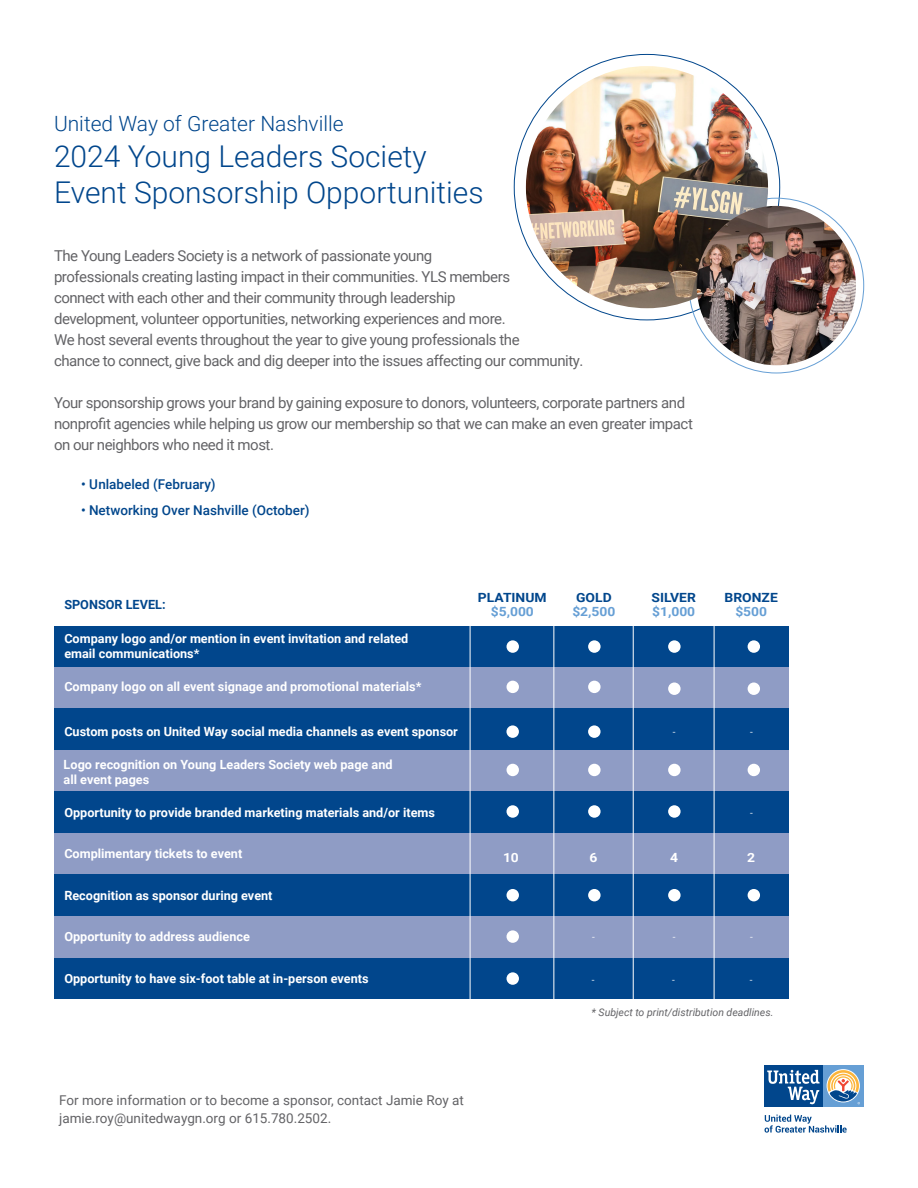
<style>
.page{position:relative;width:918px;height:1188px;background:#fff}
.page>*{position:absolute;margin:0;border:0;box-sizing:border-box;transform-origin:0 0}
.t1{font:300 30px "Roboto";color:#01468c}
.t2{font:300 21px "Roboto";color:#01468c}
.t3{font:15px "Roboto";letter-spacing:-.03em;color:#636366}
.t4{font:13.5px "Roboto";color:#636366}
.t5{font:500 13.5px "Roboto";color:#01468c}
.t6{font:700 12.6px "Roboto";color:#fff}
.t7{font:700 12.6px "Roboto";color:#01468c;scale:1.09 1}
.t8{font:700 12.6px "Roboto";color:#669fd5;scale:1.09 1}
.t9{font:700 12.6px "Roboto";color:#01468c}
.t10{font:700 12.6px "Roboto";color:#fff;scale:1.09 1}
.t11{font:italic 10.5px "Roboto";color:#636366}
.t12{font:9px "Roboto";color:#fff;scale:1.09 1}
</style>
<div class="page">
<div style="left:54px;top:626px;width:734px;height:41px;background:#01468c"></div>
<div style="left:588px;top:640px;width:13px;height:13px;background:#fff;border-radius:50%"></div>
<svg style="left:54px;top:667px;width:734px;height:332px;background:#4871a8"></svg>
<hr style="left:554px;top:626px;width:1px;height:401px;background:#fff">
<hr style="left:633px;top:626px;width:1px;height:406px;background:#fff">
<hr style="left:714px;top:626px;width:1px;height:385px;background:#fff">
<div style="left:588px;top:681px;width:13px;height:12px;background:#fff;border-radius:50%"></div>
<div style="left:823px;top:1065px;width:40px;height:42px;background:#669fd5"></div>
<div style="left:764px;top:1065px;width:59px;height:42px;background:#01468c"></div>
<svg style="left:827px;top:1069px;width:33px;height:33px"></svg>
<svg style="left:767px;top:1070px;width:53px;height:34px"></svg>
<svg style="left:828px;top:1070px;width:32px;height:34px"></svg>
<svg style="left:765px;top:1115px;width:82px;height:18px"></svg>
<hr style="left:470px;top:626px;width:1px;height:393px;background:#fff">
<div style="left:507px;top:640px;width:12px;height:13px;background:#fff;border-radius:50%"></div>
<div style="left:507px;top:681px;width:12px;height:12px;background:#fff;border-radius:50%"></div>
<div style="left:668px;top:640px;width:13px;height:13px;background:#fff;border-radius:50%"></div>
<div style="left:668px;top:683px;width:13px;height:12px;background:#fff;border-radius:50%"></div>
<div style="left:748px;top:640px;width:12px;height:13px;background:#fff;border-radius:50%"></div>
<div style="left:748px;top:683px;width:12px;height:12px;background:#fff;border-radius:50%"></div>
<div style="left:588px;top:764px;width:13px;height:12px;background:#fff;border-radius:50%"></div>
<div style="left:507px;top:764px;width:12px;height:12px;background:#fff;border-radius:50%"></div>
<div style="left:668px;top:764px;width:13px;height:12px;background:#fff;border-radius:50%"></div>
<div style="left:748px;top:764px;width:12px;height:12px;background:#fff;border-radius:50%"></div>
<div style="left:588px;top:805px;width:13px;height:13px;background:#fff;border-radius:50%"></div>
<div style="left:507px;top:805px;width:12px;height:13px;background:#fff;border-radius:50%"></div>
<div style="left:668px;top:805px;width:13px;height:13px;background:#fff;border-radius:50%"></div>
<div style="left:588px;top:889px;width:13px;height:12px;background:#fff;border-radius:50%"></div>
<div style="left:507px;top:889px;width:12px;height:12px;background:#fff;border-radius:50%"></div>
<div style="left:668px;top:889px;width:13px;height:12px;background:#fff;border-radius:50%"></div>
<div style="left:748px;top:889px;width:12px;height:12px;background:#fff;border-radius:50%"></div>
<div style="left:588px;top:725px;width:13px;height:13px;background:#fff;border-radius:50%"></div>
<div style="left:506px;top:725px;width:13px;height:13px;background:#fff;border-radius:50%"></div>
<div style="left:507px;top:930px;width:12px;height:13px;background:#fff;border-radius:50%"></div>
<div style="left:507px;top:972px;width:12px;height:13px;background:#fff;border-radius:50%"></div>
<img style="left:526px;top:66px;width:242px;height:242px;border-radius:121px">
<img style="left:697px;top:206px;width:159px;height:159px;border-radius:80px">
<p class="t2" style="left:54px;top:109px;width:291px">United Way of Greater Nashville</p>
<p class="t1" style="left:54px;top:135px;width:374px">2024 Young Leaders Society</p>
<p class="t1" style="left:54px;top:171px;width:431px">Event Sponsorship Opportunities</p>
<p class="t3" style="left:54px;top:245px;width:380px">The Young Leaders Society is a network of passionate young</p>
<p class="t3" style="left:54px;top:266px;width:458px">professionals creating lasting impact in their communities. YLS members</p>
<p class="t3" style="left:54px;top:287px;width:403px">connect with each other and their community through leadership</p>
<p class="t3" style="left:54px;top:308px;width:453px">development, volunteer opportunities, networking experiences and more.</p>
<p class="t3" style="left:54px;top:329px;width:467px">We host several events throughout the year to give young professionals the</p>
<p class="t3" style="left:54px;top:350px;width:531px">chance to connect, give back and dig deeper into the issues affecting our community.</p>
<p class="t3" style="left:54px;top:392px;width:633px">Your sponsorship grows your brand by gaining exposure to donors, volunteers, corporate partners and</p>
<p class="t3" style="left:54px;top:413px;width:640px">nonprofit agencies while helping us grow our membership so that we can make an even greater impact</p>
<p class="t3" style="left:54px;top:434px;width:222px">on our neighbors who need it most.</p>
<p class="t5" style="left:81px;top:475px;width:136px">• Unlabeled (February)</p>
<p class="t5" style="left:81px;top:500px;width:230px">• Networking Over Nashville (October)</p>
<p class="t9" style="left:64px;top:596px;width:103px">SPONSOR LEVEL:</p>
<p class="t6" style="left:64px;top:630px;width:346px">Company logo and/or mention in event invitation and related</p>
<p class="t6" style="left:64px;top:645px;width:137px">email communications*</p>
<p class="t6" style="left:64px;top:678px;width:359px">Company logo on all event signage and promotional materials*</p>
<p class="t6" style="left:64px;top:722px;width:395px">Custom posts on United Way social media channels as event sponsor</p>
<p class="t6" style="left:64px;top:755px;width:330px">Logo recognition on Young Leaders Society web page and</p>
<p class="t6" style="left:64px;top:770px;width:87px">all event pages</p>
<p class="t6" style="left:64px;top:804px;width:372px">Opportunity to provide branded marketing materials and/or items</p>
<p class="t6" style="left:64px;top:844px;width:179px">Complimentary tickets to event</p>
<p class="t6" style="left:64px;top:887px;width:210px">Recognition as sponsor during event</p>
<p class="t6" style="left:64px;top:928px;width:187px">Opportunity to address audience</p>
<p class="t6" style="left:64px;top:969px;width:306px">Opportunity to have six-foot table at in-person events</p>
<p class="t7" style="left:478px;top:588px;width:65px">PLATINUM</p>
<p class="t8" style="left:491px;top:602px;width:41px">$5,000</p>
<p class="t10" style="left:503px;top:848px;width:16px">10</p>
<p class="t7" style="left:576px;top:588px;width:34px">GOLD</p>
<p class="t8" style="left:572px;top:602px;width:41px">$2,500</p>
<p class="t7" style="left:652px;top:588px;width:42px">SILVER</p>
<p class="t8" style="left:652px;top:602px;width:41px">$1,000</p>
<p class="t7" style="left:725px;top:588px;width:50px">BRONZE</p>
<p class="t8" style="left:735px;top:602px;width:31px">$500</p>
<p class="t12" style="left:673px;top:725px;width:4px">-</p>
<p class="t12" style="left:750px;top:725px;width:4px">-</p>
<p class="t12" style="left:750px;top:807px;width:4px">-</p>
<p class="t10" style="left:590px;top:848px;width:9px">6</p>
<p class="t10" style="left:670px;top:848px;width:9px">4</p>
<p class="t10" style="left:747px;top:848px;width:9px">2</p>
<p class="t12" style="left:592px;top:931px;width:4px">-</p>
<p class="t12" style="left:673px;top:931px;width:4px">-</p>
<p class="t12" style="left:750px;top:931px;width:4px">-</p>
<p class="t12" style="left:592px;top:974px;width:4px">-</p>
<p class="t12" style="left:672px;top:974px;width:4px">-</p>
<p class="t12" style="left:750px;top:974px;width:4px">-</p>
<p class="t11" style="left:592px;top:1005px;width:183px">* Subject to print/distribution deadlines.</p>
<p class="t4" style="left:59px;top:1091px;width:406px">For more information or to become a sponsor, contact Jamie Roy at</p>
<p class="t4" style="left:59px;top:1109px;width:274px">jamie.roy@unitedwaygn.org or 615.780.2502.</p>
</div>
